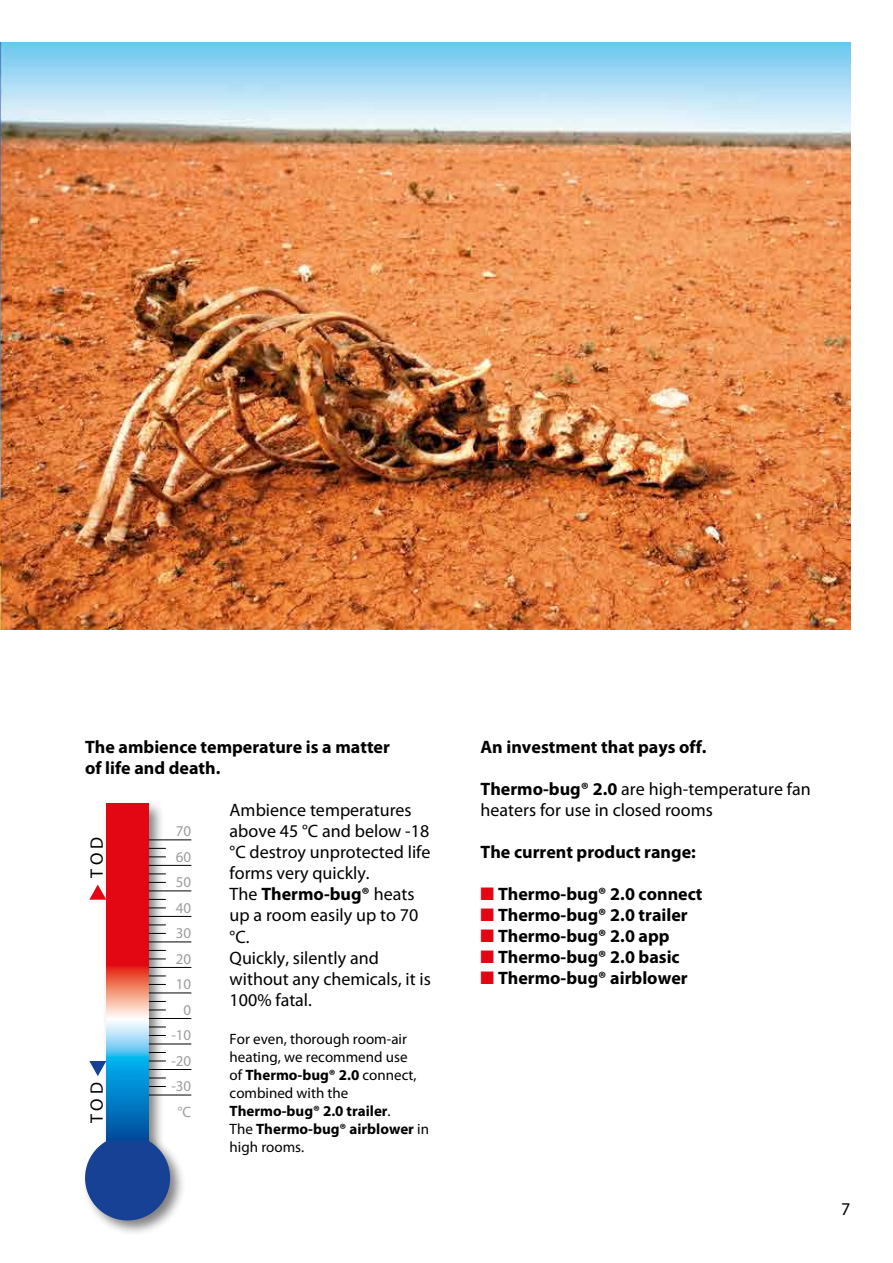
<style>
.page{position:relative;width:893px;height:1263px;background:#fff}
.page>*{position:absolute;margin:0;border:0;box-sizing:border-box;transform-origin:0 0}
.t1{font:18px/21px "Myriad Pro";color:#000}
.t2{font:700 18px/21px "Myriad Pro";color:#000}
.t3{font:15px/18px "Myriad Pro";color:#000}
.t4{font:15px/25.5px "Myriad Pro";color:#9d9d9c;text-align:right}
.s1{font-weight:700}
.s2{color:#e30613}
</style>
<div class="page">
<img style="left:0;top:43px;width:850px;height:586px">
<div style="left:103px;top:800px;width:62px;height:364px;background:#000;opacity:.5"></div>
<svg style="left:106px;top:1019px;width:43px;height:52px;background:#76d0f4"></svg>
<div style="left:106px;top:965px;width:43px;height:54px;background:linear-gradient(to bottom,#e42105,#fffff1)"></div>
<div style="left:106px;top:804px;width:43px;height:162px;background:#e30613"></div>
<svg style="left:89px;top:884px;width:17px;height:16px"></svg>
<svg style="left:89px;top:1061px;width:17px;height:15px"></svg>
<div style="left:82px;top:1132px;width:104px;height:104px;background:#000;opacity:.5"></div>
<div style="left:85px;top:1135px;width:85px;height:85px;background:#164194;border-radius:50%"></div>
<hr style="left:149px;top:839px;width:42px;height:1px;background:#000">
<svg style="left:149px;top:848px;width:17px;height:1px"></svg>
<svg style="left:149px;top:856px;width:17px;height:1px"></svg>
<hr style="left:149px;top:865px;width:42px;height:1px;background:#000">
<svg style="left:149px;top:873px;width:17px;height:1px"></svg>
<svg style="left:149px;top:882px;width:17px;height:1px"></svg>
<hr style="left:149px;top:890px;width:42px;height:1px;background:#000">
<svg style="left:149px;top:899px;width:17px;height:1px"></svg>
<svg style="left:149px;top:907px;width:17px;height:1px"></svg>
<hr style="left:149px;top:916px;width:42px;height:1px;background:#000">
<svg style="left:149px;top:924px;width:17px;height:1px"></svg>
<svg style="left:149px;top:933px;width:17px;height:1px"></svg>
<hr style="left:149px;top:941px;width:42px;height:1px;background:#000">
<svg style="left:149px;top:950px;width:17px;height:1px"></svg>
<svg style="left:149px;top:958px;width:17px;height:1px"></svg>
<hr style="left:149px;top:967px;width:42px;height:1px;background:#000">
<svg style="left:149px;top:975px;width:17px;height:1px"></svg>
<svg style="left:149px;top:984px;width:17px;height:1px"></svg>
<hr style="left:149px;top:992px;width:42px;height:1px;background:#000">
<svg style="left:149px;top:1001px;width:17px;height:1px"></svg>
<svg style="left:149px;top:1009px;width:17px;height:1px"></svg>
<hr style="left:149px;top:1018px;width:42px;height:1px;background:#000">
<svg style="left:149px;top:1026px;width:17px;height:1px"></svg>
<svg style="left:149px;top:1035px;width:17px;height:1px"></svg>
<hr style="left:149px;top:1043px;width:42px;height:1px;background:#000">
<svg style="left:149px;top:1052px;width:17px;height:1px"></svg>
<svg style="left:149px;top:1060px;width:17px;height:1px"></svg>
<hr style="left:149px;top:1069px;width:42px;height:1px;background:#000">
<svg style="left:149px;top:1077px;width:17px;height:1px"></svg>
<svg style="left:149px;top:1086px;width:17px;height:1px"></svg>
<hr style="left:149px;top:1094px;width:42px;height:1px;background:#000">
<div style="left:106px;top:1071px;width:43px;height:72px;background:linear-gradient(to bottom,#00a2e6,#024898)"></div>
<p class="t2" style="left:85px;top:736px;width:306px">The ambience temperature is a matter of life and death.</p>
<p class="t1" style="left:230px;top:800px;width:203px">Ambience temperatures above 45 °C and below -18 °C destroy unprotected life forms very quickly.<br>The <span class="s1">Thermo-bug®</span> heats up a room easily up to 70 °C.<br>Quickly, silently and without any chemicals, it is<br>100% fatal.</p>
<p class="t3" style="left:230px;top:1030px;width:201px">For even, thorough room-air heating, we recommend use<br>of <span class="s1">Thermo-bug® 2.0</span> connect, combined with the<br><span class="s1">Thermo-bug® 2.0 trailer</span>.<br>The <span class="s1">Thermo-bug® airblower</span> in high rooms.</p>
<p class="t4" style="left:171px;top:818px;width:21px">70<br>60<br>50<br>40<br>30<br>20<br>10<br>0 -10 -20 -30 °C</p>
<p class="t1" style="left:86px;top:877px;width:42px;rotate:-90deg">T O D</p>
<p class="t1" style="left:86px;top:1123px;width:42px;rotate:-90deg">T O D</p>
<p class="t2" style="left:480px;top:736px;width:228px">An investment that pays off.</p>
<p class="t1" style="left:480px;top:779px;width:332px"><span class="s1">Thermo-bug® 2.0</span> are high-temperature fan heaters for use in closed rooms</p>
<p class="t2" style="left:480px;top:841px;width:217px">The current product range:</p>
<p class="t2" style="left:480px;top:883px;width:223px"><span class="s2">■</span> Thermo-bug® 2.0 connect</p>
<p class="t2" style="left:480px;top:904px;width:209px"><span class="s2">■</span> Thermo-bug® 2.0 trailer</p>
<p class="t2" style="left:480px;top:925px;width:191px"><span class="s2">■</span> Thermo-bug® 2.0 app</p>
<p class="t2" style="left:480px;top:946px;width:201px"><span class="s2">■</span> Thermo-bug® 2.0 basic</p>
<p class="t2" style="left:480px;top:967px;width:209px"><span class="s2">■</span> Thermo-bug® airblower</p>
<p class="t1" style="left:841px;top:1198px;width:11px">7</p>
</div>
